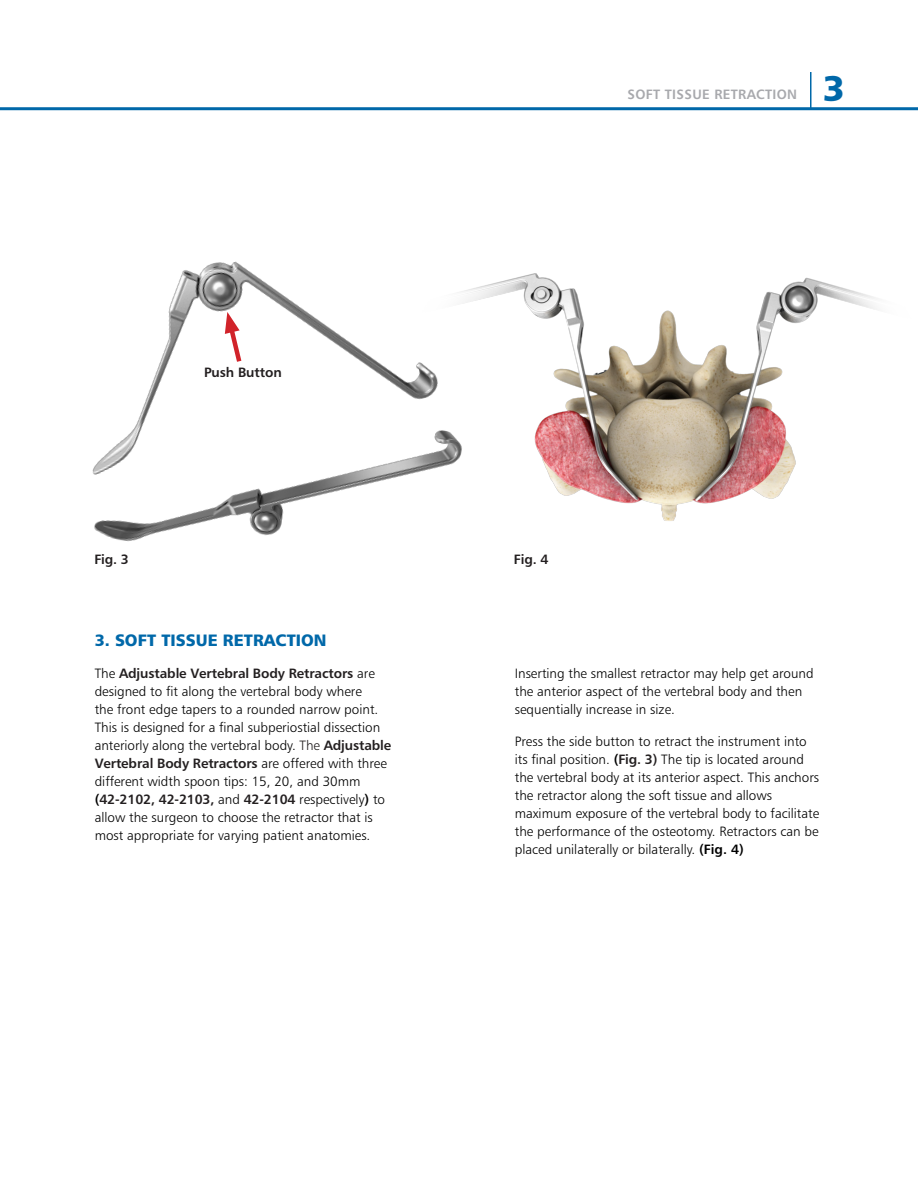
<style>
.page{position:relative;width:918px;height:1188px;background:#fff}
.page>*{position:absolute;margin:0;border:0;box-sizing:border-box;transform-origin:0 0}
.t1{font:36px "Humanist 777 BT Black B";color:#0068a9}
.t2{font:16.5px "Humanist 777 BT Black B";color:#0068a9}
.t3{font:13.5px/18px "Humanist 777 BT Light B";color:#000}
.t4{font:13.5px "Humanist 777 BT Bold B";letter-spacing:.02em;color:#a8a9ad}
._1_NEW_Step{font:13.5px "Humanist 777 BT Bold B";letter-spacing:-.01em;color:#231f20}
.s1{font-family:"Humanist 777 BT Bold B";color:#231f20}
.s2{color:#231f20}
.s3{font-family:"Humanist 777 BT Bold B"}
</style>
<div class="page">
<hr style="left:0;top:107px;width:918px;height:3px;background:#0068a9">
<hr style="left:810px;top:72px;width:2px;height:36px;background:#0068a9">
<img style="left:485px;top:273px;width:392px;height:248px">
<img style="left:167px;top:261px;width:318px;height:82px">
<img style="left:92px;top:343px;width:405px;height:199px">
<svg style="left:225px;top:312px;width:20px;height:55px"></svg>
<p class="t4" style="left:628px;top:86px;width:171px">SOFT TISSUE RETRACTION</p>
<p class="t1" style="left:823px;top:65px;width:24px">3</p>
<p class="_1_NEW_Step" style="left:204px;top:363px;width:79px">Push Button</p>
<p class="_1_NEW_Step" style="left:94px;top:551px;width:36px">Fig. 3</p>
<p class="_1_NEW_Step" style="left:514px;top:551px;width:36px">Fig. 4</p>
<p class="t2" style="left:95px;top:630px;width:233px">3. SOFT TISSUE RETRACTION</p>
<p class="t3" style="left:95px;top:664px;width:298px">The <span class="s1">Adjustable Vertebral Body Retractors</span> are designed to fit along the vertebral body where<br>the front edge tapers to a rounded narrow point.<br>This is designed for a final subperiostial dissection anteriorly along the vertebral body. <span class="s2">The</span> <span class="s1">Adjustable Vertebral Body Retractors</span> are offered with three different width spoon tips: 15, 20, and 30mm <span class="s3">(</span><span class="s1">42-2102, 42-2103,</span> and <span class="s1">42-2104</span> respectively<span class="s3">)</span> to allow the surgeon to choose the retractor that is most appropriate for varying patient anatomies.</p>
<p class="t3" style="left:515px;top:664px;width:300px">Inserting the smallest retractor may help get around the anterior aspect of the vertebral body and then sequentially increase in size.</p>
<p class="t3" style="left:515px;top:732px;width:306px">Press the side button to retract the instrument into its final position. <span class="s3">(</span><span class="s1">Fig. 3)</span> The tip is located around the vertebral body at its anterior aspect. This anchors the retractor along the soft tissue and allows maximum exposure of the vertebral body to facilitate the performance of the osteotomy. Retractors can be placed unilaterally or bilaterally. <span class="s3">(Fig. 4)</span></p>
</div>
